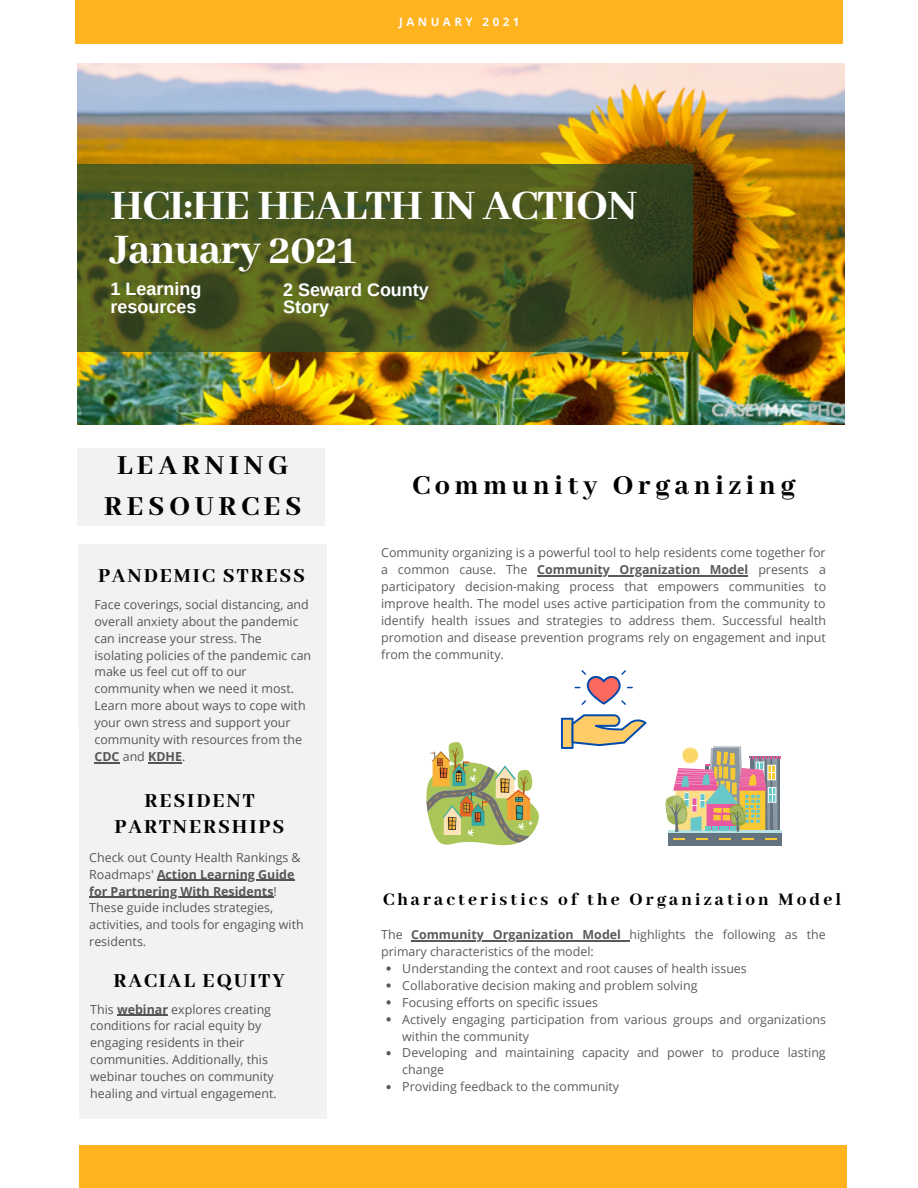
<style>
.page{position:relative;width:918px;height:1188px;background:#fff}
.page>*{position:absolute;margin:0;border:0;box-sizing:border-box;transform-origin:0 0}
.t1{font:800 45.75px/43.8px "Abhaya Libre";letter-spacing:-.01em;color:#fff}
.t2{font:800 30px/41.7px "Abhaya Libre";letter-spacing:.16em;color:#000;text-align:center}
.t3{font:800 21.75px/25.8px "Abhaya Libre";letter-spacing:.09em;color:#000;text-align:center}
.t4{font:800 19.2px "Abhaya Libre";letter-spacing:.16em;color:#000}
.t5{font:700 18px/18px "Arimo";color:#fff}
.t6{font:12.45px/17px "Open Sans";color:#000}
.t7{font:700 11.55px "Open Sans";letter-spacing:.3em;color:#fafafa}
.s1{font-weight:700}
</style>
<div class="page">
<div style="left:78px;top:448px;width:247px;height:78px;background:#f2f2f2"></div>
<div style="left:79px;top:939px;width:248px;height:180px;background:#f2f2f2"></div>
<div style="left:79px;top:545px;width:248px;height:567px;background:#f2f2f2"></div>
<div style="left:78px;top:545px;width:247px;height:181px;background:#f2f2f2"></div>
<img style="left:77px;top:63px;width:768px;height:361px">
<svg style="left:77px;top:164px;width:616px;height:187px;background:#4c591e"></svg>
<div style="left:75px;top:0;width:768px;height:43px;background:#ffb31e"></div>
<div style="left:79px;top:1145px;width:767px;height:43px;background:#ffb31e"></div>
<div style="left:668px;top:833px;width:114px;height:13px;background:#63737f"></div>
<svg style="left:665px;top:746px;width:117px;height:94px"></svg>
<img style="left:426px;top:742px;width:113px;height:104px">
<svg style="left:561px;top:714px;width:85px;height:35px"></svg>
<svg style="left:575px;top:670px;width:58px;height:35px"></svg>
<hr style="left:157px;top:880px;width:137px;height:1px;background:#000">
<hr style="left:89px;top:897px;width:185px;height:1px;background:#000">
<hr style="left:537px;top:575px;width:211px;height:2px;background:#000">
<svg style="left:386px;top:966px;width:5px;height:5px"></svg>
<svg style="left:386px;top:983px;width:5px;height:5px"></svg>
<svg style="left:386px;top:1000px;width:5px;height:5px"></svg>
<svg style="left:386px;top:1017px;width:5px;height:4px"></svg>
<svg style="left:386px;top:1051px;width:5px;height:4px"></svg>
<svg style="left:386px;top:1085px;width:5px;height:4px"></svg>
<hr style="left:411px;top:940px;width:210px;height:1px;background:#000">
<svg style="left:94px;top:762px;width:26px;height:1px"></svg>
<hr style="left:148px;top:762px;width:34px;height:1px;background:#000">
<hr style="left:117px;top:1015px;width:51px;height:1px;background:#000">
<p class="t7" style="left:399px;top:14px;width:122px">JANUARY 2021</p>
<p class="t1" style="left:111px;top:186px;width:528px">HCI:HE HEALTH IN ACTION<br>January 2021</p>
<p class="t5" style="left:111px;top:280px;width:92px">1 Learning resources</p>
<p class="t5" style="left:283px;top:281px;width:147px;line-height:16.8px">2 Seward County<br>Story</p>
<p class="t2" style="left:104px;top:445px;width:199px">LEARNING<br>RESOURCES</p>
<p class="t3" style="left:98px;top:564px;width:209px">PANDEMIC STRESS</p>
<p class="t6" style="left:94px;top:595px;width:218px">Face coverings, social distancing, and overall anxiety about the pandemic can increase your stress. The isolating policies of the pandemic can make us feel cut off to our community when we need it most.<br>Learn more about ways to cope with your own stress and support your community with resources from the<br><span class="s1">CDC</span> and <span class="s1">KDHE</span>.</p>
<p class="t3" style="left:115px;top:789px;width:171px">RESIDENT<br>PARTNERSHIPS</p>
<p class="t6" style="left:89px;top:848px;width:216px">Check out County Health Rankings &amp;<br>Roadmaps' <span class="s1">Action Learning Guide for Partnering With Residents</span>!<br>These guide includes strategies, activities, and tools for engaging with residents.</p>
<p class="t3" style="left:113px;top:968px;width:173px">RACIAL EQUITY</p>
<p class="t6" style="left:90px;top:1000px;width:188px">This <span class="s1">webinar</span> explores creating conditions for racial equity by engaging residents in their communities. Additionally, this webinar touches on community healing and virtual engagement.</p>
<p class="t2" style="left:412px;top:466px;width:384px">Community Organizing</p>
<p class="t6" style="left:381px;top:544px;width:447px;text-align:justify">Community organizing is a powerful tool to help residents come together for a common cause. The <span class="s1">Community Organization Model</span> presents a participatory decision-making process that empowers communities to improve health. The model uses active participation from the community to identify health issues and strategies to address them. Successful health promotion and disease prevention programs rely on engagement and input from the community.</p>
<p class="t4" style="left:383px;top:889px;width:460px">Characteristics of the Organization Model</p>
<p class="t6" style="left:381px;top:926px;width:446px">The <span class="s1">Community Organization Model</span> highlights the following as the primary characteristics of the model:</p>
<p class="t6" style="left:402px;top:959px;width:425px">Understanding the context and root causes of health issues Collaborative decision making and problem solving<br>Focusing efforts on specific issues<br>Actively engaging participation from various groups and organizations within the community<br>Developing and maintaining capacity and power to produce lasting change<br>Providing feedback to the community</p>
</div>
